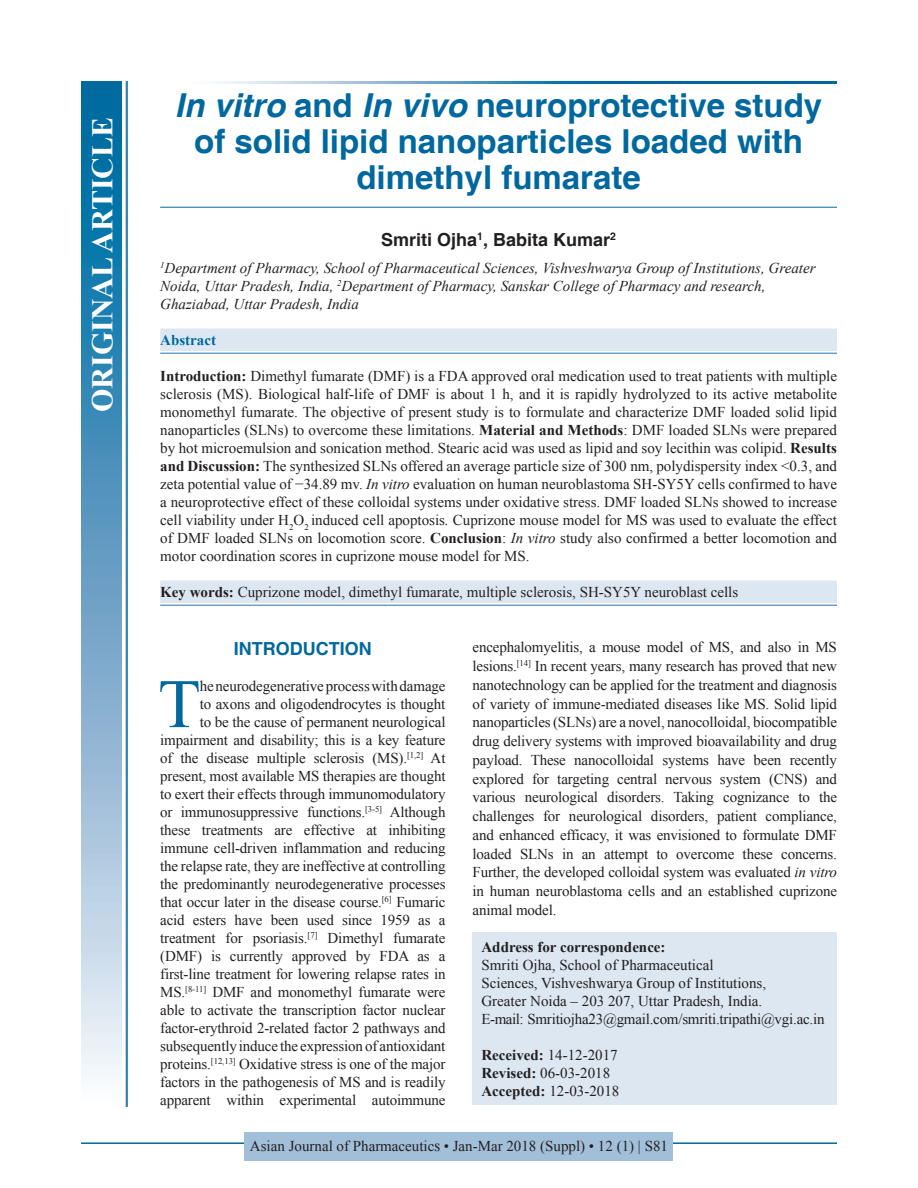
<style>
.page{position:relative;width:918px;height:1188px;background:#fff}
.page>*{position:absolute;margin:0;border:0;box-sizing:border-box;transform-origin:0 0}
.DROP_CAP_TX{font:69.3px "Times New Roman";color:#00689e}
.AT{font:700 33px/36px "Helvetica";color:#00689e;text-align:center}
.AH{font:700 30px "Times New Roman";color:#fff}
.AU{font:700 18px "Helvetica";color:#231f20}
.t1{font:700 18px "Helvetica";color:#00689e}
.DROP_CAP_TX-2{font:15px/18px "Times New Roman";letter-spacing:-.01em;color:#231f20;text-align:right}
.TX{font:15px/18px "Times New Roman";color:#231f20;text-align:justify}
.AFF{font:italic 15px/18px "Times New Roman";color:#231f20}
.ADD{font:15px/18px "Times New Roman";color:#231f20}
.KWD_1_L{font:15px "Times New Roman";color:#231f20}
.RF{font:15px "Times New Roman";color:#231f20}
.HIS{font:15px/18px "Times New Roman";color:#231f20}
.ABS{font:700 15px "Times New Roman";color:#00689e}
.s1{font-style:italic}
.s2{font-weight:700}
</style>
<div class="page">
<hr style="left:81px;top:1142px;width:756px;height:2px;background:#00689e">
<div style="left:245px;top:1132px;width:428px;height:28px;background:#a2bfda"></div>
<hr style="left:160px;top:207px;width:677px;height:1px;background:#00689e">
<div style="left:160px;top:329px;width:677px;height:22px;background:#dde7f2"></div>
<hr style="left:160px;top:353px;width:677px;height:1px;background:#6d9fc6">
<div style="left:160px;top:581px;width:677px;height:22px;background:#dde7f2"></div>
<hr style="left:160px;top:605px;width:677px;height:1px;background:#6d9fc6">
<div style="left:472px;top:933px;width:365px;height:172px;background:#dde7f2"></div>
<svg style="left:215px;top:81px;width:622px;height:3px;background:#4d94bc"></svg>
<div style="left:81px;top:81px;width:41px;height:1026px;background:linear-gradient(to bottom,#005e9a,#f6f0f9)"></div>
<hr style="left:127px;top:81px;width:1px;height:1026px;background:#00689e">
<hr style="left:126px;top:81px;width:1px;height:1026px;background:#00689e">
<p class="AH" style="left:81px;top:412px;width:296px;rotate:-90deg">ORIGINAL ARTICLE</p>
<p class="AT" style="left:175px;top:89px;width:649px"><span class="s1">In vitro</span> and <span class="s1">In vivo</span> neuroprotective study of solid lipid nanoparticles loaded with dimethyl fumarate</p>
<p class="AU" style="left:381px;top:229px;width:236px">Smriti Ojha<sup>1</sup>, Babita Kumar<sup>2</sup></p>
<p class="AFF" style="left:160px;top:259px;width:657px"><sup>1</sup>Department of Pharmacy, School of Pharmaceutical Sciences, Vishveshwarya Group of Institutions, Greater<br>Noida, Uttar Pradesh, India, <sup>2</sup>Department of Pharmacy, Sanskar College of Pharmacy and research,<br>Ghaziabad, Uttar Pradesh, India</p>
<p class="ABS" style="left:160px;top:329px;width:57px">Abstract</p>
<p class="TX" style="left:160px;top:367px;width:678px"><span class="s2">Introduction:</span> Dimethyl fumarate (DMF) is a FDA approved oral medication used to treat patients with multiple sclerosis (MS). Biological half-life of DMF is about 1 h, and it is rapidly hydrolyzed to its active metabolite monomethyl fumarate. The objective of present study is to formulate and characterize DMF loaded solid lipid nanoparticles (SLNs) to overcome these limitations. <span class="s2">Material and Methods</span>: DMF loaded SLNs were prepared by hot microemulsion and sonication method. Stearic acid was used as lipid and soy lecithin was colipid. <span class="s2">Results and Discussion:</span> The synthesized SLNs offered an average particle size of 300 nm, polydispersity index &lt;0.3, and zeta potential value of −34.89 mv. <span class="s1">In vitro</span> evaluation on human neuroblastoma SH-SY5Y cells confirmed to have a neuroprotective effect of these colloidal systems under oxidative stress. DMF loaded SLNs showed to increase cell viability under H<sub>2</sub>O<sub>2</sub> induced cell apoptosis<span class="s1">.</span> Cuprizone mouse model for MS was used to evaluate the effect of DMF loaded SLNs on locomotion score. <span class="s2">Conclusion</span>: <span class="s1">In vitro</span> study also confirmed a better locomotion and motor coordination scores in cuprizone mouse model for MS.</p>
<p class="KWD_1_L" style="left:160px;top:581px;width:580px"><span class="s2">Key words:</span> Cuprizone model, dimethyl fumarate, multiple sclerosis, SH-SY5Y neuroblast cells</p>
<h1 class="t1" style="left:234px;top:638px;width:139px">INTRODUCTION</h1>
<p class="DROP_CAP_TX-2" style="left:160px;top:677px;width:287px">he neurodegenerative process with damage<br>to axons and oligodendrocytes is thought<br>to be the cause of permanent neurological impairment and disability; this is a key feature of the disease multiple sclerosis (MS).<sup>[1,2]</sup> At present, most available MS therapies are thought to exert their effects through immunomodulatory or immunosuppressive functions.<sup>[3-5]</sup> Although these treatments are effective at inhibiting immune cell-driven inflammation and reducing the relapse rate, they are ineffective at controlling the predominantly neurodegenerative processes that occur later in the disease course.<sup>[6]</sup> Fumaric acid esters have been used since 1959 as a treatment for psoriasis.<sup>[7]</sup> Dimethyl fumarate (DMF) is currently approved by FDA as a first-line treatment for lowering relapse rates in MS.<sup>[8-11]</sup> DMF and monomethyl fumarate were able to activate the transcription factor nuclear factor-erythroid 2-related factor 2 pathways and subsequently induce the expression of antioxidant proteins.<sup>[12,13]</sup> Oxidative stress is one of the major factors in the pathogenesis of MS and is readily apparent within experimental autoimmune</p>
<p class="DROP_CAP_TX" style="left:158px;top:655px;width:44px">T</p>
<p class="DROP_CAP_TX-2" style="left:472px;top:638px;width:366px;line-height:18.8px;text-align:justify">encephalomyelitis, a mouse model of MS, and also in MS lesions.<sup>[14]</sup> In recent years, many research has proved that new nanotechnology can be applied for the treatment and diagnosis of variety of immune-mediated diseases like MS. Solid lipid nanoparticles (SLNs) are a novel, nanocolloidal, biocompatible drug delivery systems with improved bioavailability and drug payload. These nanocolloidal systems have been recently explored for targeting central nervous system (CNS) and various neurological disorders. Taking cognizance to the challenges for neurological disorders, patient compliance, and enhanced efficacy, it was envisioned to formulate DMF loaded SLNs in an attempt to overcome these concerns.<br>Further, the developed colloidal system was evaluated <span class="s1">in vitro </span>in human neuroblastoma cells and an established cuprizone animal model.</p>
<p class="ADD" style="left:482px;top:938px;width:345px"><span class="s2">Address for correspondence:<br></span>Smriti Ojha, School of Pharmaceutical<br>Sciences, Vishveshwarya Group of Institutions,<br>Greater Noida – 203 207, Uttar Pradesh, India.<br>E-mail: Smritiojha23@gmail.com/smriti.tripathi@vgi.ac.in</p>
<p class="HIS" style="left:482px;top:1046px;width:139px"><span class="s2">Received:</span> 14-12-2017<br><span class="s2">Revised:</span> 06-03-2018<br><span class="s2">Accepted:</span> 12-03-2018</p>
<p class="RF" style="left:250px;top:1136px;width:420px">Asian Journal of Pharmaceutics • Jan-Mar 2018 (Suppl) • 12 (1) | S81</p>
</div>
